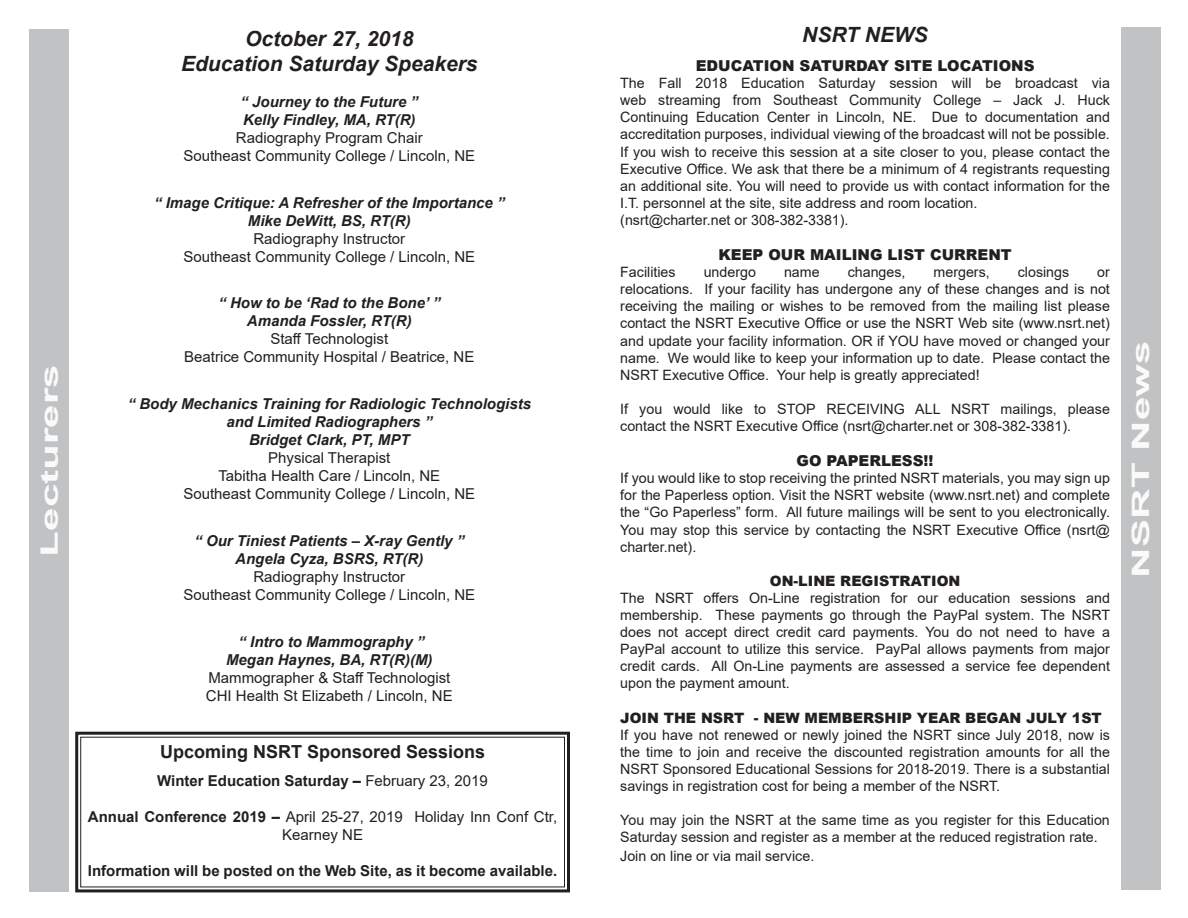
<style>
.page{position:relative;width:1188px;height:918px;background:#fff}
.page>*{position:absolute;margin:0;border:0;box-sizing:border-box;transform-origin:0 0}
.t1{font:700 24px "Arial";color:#fafafa;scale:1.76 1}
.t2{font:italic 700 21px "Arial";color:#231f20}
.t3{font:700 18px "Arial";color:#231f20}
.t4{font:15px/18px "Arial";color:#231f20;text-align:center}
.t5{font:italic 700 15px "Arial";color:#231f20}
.t6{font:700 15px "Arial";color:#231f20}
.t7{font:900 15px "Arial";color:#231f20}
.t8{font:14.25px/17.1px "Arial";color:#231f20;text-align:justify}
.t9{font:900 14.25px "Arial";color:#231f20}
.s1{font-weight:400}
.s2{font-weight:700}
</style>
<div class="page">
<div style="left:1121px;top:28px;width:40px;height:862px;background:#c1c2c4"></div>
<div style="left:30px;top:29px;width:39px;height:863px;background:#c1c2c4"></div>
<svg style="left:75px;top:731px;width:495px;height:162px"></svg>
<p class="t1" style="left:33px;top:557px;width:111px;rotate:-90deg">Lecturers</p>
<p class="t2" style="left:245px;top:24px;width:170px">October 27, 2018</p>
<p class="t2" style="left:181px;top:49px;width:298px">Education Saturday Speakers</p>
<p class="t5" style="left:241px;top:92px;width:179px">“ Journey to the Future ”</p>
<p class="t5" style="left:243px;top:110px;width:174px">Kelly Findley, MA, RT(R)</p>
<p class="t4" style="left:236px;top:129px;width:188px">Radiography Program Chair</p>
<p class="t4" style="left:183px;top:147px;width:293px">Southeast Community College / Lincoln, NE</p>
<p class="t5" style="left:154px;top:192px;width:352px">“ Image Critique: A Refresher of the Importance ”</p>
<p class="t5" style="left:248px;top:210px;width:164px">Mike DeWitt, BS, RT(R)</p>
<p class="t4" style="left:253px;top:229px;width:153px">Radiography Instructor</p>
<p class="t4" style="left:183px;top:247px;width:293px">Southeast Community College / Lincoln, NE</p>
<p class="t5" style="left:218px;top:293px;width:223px">“ How to be ‘Rad to the Bone’ ”</p>
<p class="t5" style="left:247px;top:311px;width:166px">Amanda Fossler, RT(R)</p>
<p class="t4" style="left:270px;top:330px;width:119px">Staff Technologist</p>
<p class="t4" style="left:184px;top:348px;width:292px">Beatrice Community Hospital / Beatrice, NE</p>
<p class="t5" style="left:128px;top:394px;width:405px">“ Body Mechanics Training for Radiologic Technologists</p>
<p class="t5" style="left:226px;top:412px;width:207px">and Limited Radiographers ”</p>
<p class="t5" style="left:249px;top:430px;width:162px">Bridget Clark, PT, MPT</p>
<p class="t4" style="left:268px;top:449px;width:124px">Physical Therapist</p>
<p class="t4" style="left:218px;top:467px;width:223px">Tabitha Health Care / Lincoln, NE</p>
<p class="t4" style="left:183px;top:485px;width:293px">Southeast Community College / Lincoln, NE</p>
<p class="t5" style="left:194px;top:531px;width:271px">“ Our Tiniest Patients – X-ray Gently ”</p>
<p class="t5" style="left:235px;top:549px;width:190px">Angela Cyza, BSRS, RT(R)</p>
<p class="t4" style="left:253px;top:568px;width:153px">Radiography Instructor</p>
<p class="t4" style="left:183px;top:586px;width:293px">Southeast Community College / Lincoln, NE</p>
<p class="t5" style="left:239px;top:632px;width:187px">“ Intro to Mammography ”</p>
<p class="t5" style="left:226px;top:650px;width:208px">Megan Haynes, BA, RT(R)(M)</p>
<p class="t4" style="left:208px;top:669px;width:244px">Mammographer &amp; Staff Technologist</p>
<p class="t4" style="left:206px;top:687px;width:248px">CHI Health St Elizabeth / Lincoln, NE</p>
<p class="t3" style="left:160px;top:739px;width:327px">Upcoming NSRT Sponsored Sessions</p>
<p class="t6" style="left:157px;top:771px;width:332px">Winter Education Saturday – <span class="s1">February 23, 2019</span></p>
<p class="t4" style="left:88px;top:808px;width:471px"><span class="s2">Annual Conference 2019 –</span> April 25-27, 2019 Holiday Inn Conf Ctr,<br>Kearney NE</p>
<p class="t6" style="left:88px;top:861px;width:471px">Information will be posted on the Web Site, as it become available.</p>
<p class="t2" style="left:802px;top:21px;width:127px">NSRT NEWS</p>
<p class="t7" style="left:696px;top:55px;width:340px">EDUCATION SATURDAY SITE LOCATIONS</p>
<p class="t8" style="left:620px;top:75px;width:491px">The Fall 2018 Education Saturday session will be broadcast via web streaming from Southeast Community College – Jack J. Huck Continuing Education Center in Lincoln, NE. Due to documentation and accreditation purposes, individual viewing of the broadcast will not be possible.<br>If you wish to receive this session at a site closer to you, please contact the Executive Office. We ask that there be a minimum of 4 registrants requesting an additional site. You will need to provide us with contact information for the I.T. personnel at the site, site address and room location.</p>
<p class="t8" style="left:620px;top:211px;width:230px">(nsrt@charter.net or 308-382-3381).</p>
<p class="t7" style="left:718px;top:244px;width:295px">KEEP OUR MAILING LIST CURRENT</p>
<p class="t8" style="left:620px;top:264px;width:57px">Facilities</p>
<p class="t8" style="left:704px;top:264px;width:54px">undergo</p>
<p class="t8" style="left:784px;top:264px;width:37px">name</p>
<p class="t8" style="left:848px;top:264px;width:59px">changes,</p>
<p class="t8" style="left:934px;top:264px;width:58px">mergers,</p>
<p class="t8" style="left:1018px;top:264px;width:53px">closings</p>
<p class="t8" style="left:620px;top:264px;width:491px;text-indent:477px">or relocations. If your facility has undergone any of these changes and is not receiving the mailing or wishes to be removed from the mailing list please contact the NSRT Executive Office or use the NSRT Web site (www.nsrt.net) and update your facility information. OR if YOU have moved or changed your name. We would like to keep your information up to date. Please contact the NSRT Executive Office. Your help is greatly appreciated!</p>
<p class="t8" style="left:620px;top:400px;width:491px">If you would like to STOP RECEIVING ALL NSRT mailings, please contact the NSRT Executive Office (nsrt@charter.net or 308-382-3381).</p>
<p class="t7" style="left:797px;top:450px;width:139px">GO PAPERLESS!!</p>
<p class="t8" style="left:620px;top:470px;width:491px">If you would like to stop receiving the printed NSRT materials, you may sign up for the Paperless option. Visit the NSRT website (www.nsrt.net) and complete the “Go Paperless” form. All future mailings will be sent to you electronically.<br>You may stop this service by contacting the NSRT Executive Office (nsrt@ charter.net).</p>
<p class="t9" style="left:770px;top:570px;width:192px">ON-LINE REGISTRATION</p>
<p class="t8" style="left:620px;top:589px;width:491px">The NSRT offers On-Line registration for our education sessions and membership. These payments go through the PayPal system. The NSRT does not accept direct credit card payments. You do not need to have a PayPal account to utilize this service. PayPal allows payments from major credit cards. All On-Line payments are assessed a service fee dependent upon the payment amount.</p>
<p class="t9" style="left:620px;top:707px;width:483px">JOIN THE NSRT - NEW MEMBERSHIP YEAR BEGAN JULY 1ST</p>
<p class="t8" style="left:620px;top:726px;width:491px">If you have not renewed or newly joined the NSRT since July 2018, now is the time to join and receive the discounted registration amounts for all the NSRT Sponsored Educational Sessions for 2018-2019. There is a substantial savings in registration cost for being a member of the NSRT.</p>
<p class="t8" style="left:620px;top:812px;width:491px">You may join the NSRT at the same time as you register for this Education<br>Saturday session and register as a member at the reduced registration rate.</p>
<p class="t8" style="left:620px;top:848px;width:196px">Join on line or via mail service.</p>
<p class="t1" style="left:1124px;top:578px;width:136px;rotate:-90deg">NSRT News</p>
</div>
